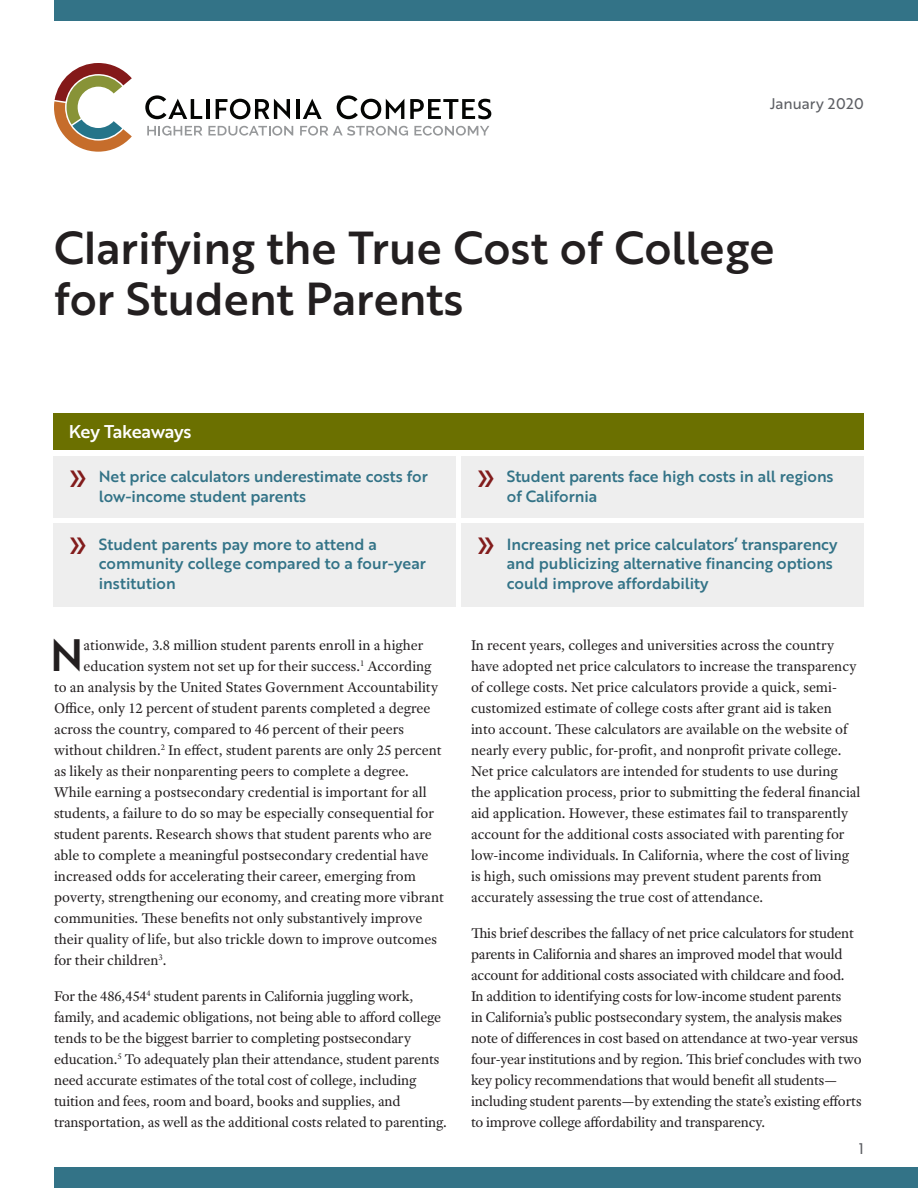
<style>
.page{position:relative;width:918px;height:1188px;background:#fff}
.page>*{position:absolute;margin:0;border:0;box-sizing:border-box;transform-origin:0 0}
.t1{font:45px/51px "Brother 1816 Medium";color:#231f20}
.t2{font:44.1px "Brother 1816 Medium";color:#231f20}
.t3{font:18px "Brother 1816 Medium";letter-spacing:-.015em;color:#fff}
.t4{font:15.75px/19.5px "Brother 1816 Medium";letter-spacing:-.005em;color:#337387}
.t5{font:15px/21px "Adobe Text Pro";color:#231f20}
.t6{font:15px "Brother 1816 Regular";color:#5c5e63}
.s1{font-family:"Brother 1816 Regular";font-size:33px;color:#821c1c}
</style>
<div class="page">
<svg style="left:147px;top:126px;width:55px;height:10px"></svg>
<svg style="left:208px;top:126px;width:85px;height:10px"></svg>
<svg style="left:300px;top:126px;width:108px;height:10px"></svg>
<svg style="left:414px;top:126px;width:75px;height:10px"></svg>
<svg style="left:54px;top:63px;width:78px;height:89px"></svg>
<hr style="left:206px;top:99px;width:4px;height:20px;background:#040503">
<svg style="left:216px;top:99px;width:74px;height:20px"></svg>
<hr style="left:296px;top:99px;width:3px;height:20px;background:#040503">
<svg style="left:303px;top:99px;width:19px;height:20px"></svg>
<svg style="left:410px;top:99px;width:81px;height:20px"></svg>
<svg style="left:145px;top:95px;width:57px;height:24px"></svg>
<svg style="left:337px;top:95px;width:67px;height:24px"></svg>
<div style="left:54px;top:1167px;width:864px;height:21px;background:#337387"></div>
<div style="left:54px;top:0;width:864px;height:21px;background:#337387"></div>
<div style="left:54px;top:456px;width:402px;height:61px;background:#eee"></div>
<div style="left:462px;top:456px;width:402px;height:61px;background:#eee"></div>
<div style="left:54px;top:523px;width:402px;height:84px;background:#eee"></div>
<div style="left:462px;top:523px;width:402px;height:84px;background:#eee"></div>
<div style="left:54px;top:413px;width:810px;height:37px;background:#6b7000"></div>
<p class="t6" style="left:770px;top:92px;width:95px">January 2020</p>
<p class="t1" style="left:54px;top:221px;width:722px">Clarifying the True Cost of College for Student Parents</p>
<p class="t3" style="left:69px;top:418px;width:124px">Key Takeaways</p>
<p class="t4" style="left:99px;top:466px;width:331px;text-indent:-30px"><span class="s1">»</span> Net price calculators underestimate costs for low-income student parents</p>
<p class="t4" style="left:507px;top:466px;width:328px;text-indent:-30px"><span class="s1">»</span> Student parents face high costs in all regions of California</p>
<p class="t4" style="left:99px;top:534px;width:329px;text-indent:-30px"><span class="s1">»</span> Student parents pay more to attend a community college compared to a four-year institution</p>
<p class="t4" style="left:507px;top:534px;width:332px;text-indent:-30px"><span class="s1">»</span> Increasing net price calculators’ transparency and publicizing alternative financing options could improve affordability</p>
<p class="t2" style="left:50px;top:621px;width:35px">N</p>
<p class="t5" style="left:84px;top:634px;width:341px">ationwide, 3.8 million student parents enroll in a higher</p>
<p class="t5" style="left:84px;top:655px;width:350px">education system not set up for their success.<sup>1</sup> According</p>
<p class="t5" style="left:54px;top:676px;width:386px">to an analysis by the United States Government Accountability</p>
<p class="t5" style="left:54px;top:697px;width:378px">Office, only 12 percent of student parents completed a degree</p>
<p class="t5" style="left:54px;top:718px;width:352px">across the country, compared to 46 percent of their peers</p>
<p class="t5" style="left:54px;top:739px;width:389px">without children.<sup>2</sup> In effect, student parents are only 25 percent</p>
<p class="t5" style="left:54px;top:760px;width:356px">as likely as their nonparenting peers to complete a degree.</p>
<p class="t5" style="left:54px;top:781px;width:374px">While earning a postsecondary credential is important for all</p>
<p class="t5" style="left:54px;top:802px;width:381px">students, a failure to do so may be especially consequential for</p>
<p class="t5" style="left:54px;top:823px;width:379px">student parents. Research shows that student parents who are</p>
<p class="t5" style="left:54px;top:844px;width:376px">able to complete a meaningful postsecondary credential have</p>
<p class="t5" style="left:54px;top:865px;width:364px">increased odds for accelerating their career, emerging from</p>
<p class="t5" style="left:54px;top:886px;width:391px">poverty, strengthening our economy, and creating more vibrant</p>
<p class="t5" style="left:54px;top:907px;width:370px">communities. These benefits not only substantively improve</p>
<p class="t5" style="left:54px;top:928px;width:385px">their quality of life, but also trickle down to improve outcomes</p>
<p class="t5" style="left:54px;top:949px;width:114px">for their children<sup>3</sup>.</p>
<p class="t5" style="left:54px;top:985px;width:394px">For the 486,454<sup>4</sup> student parents in California juggling work, family, and academic obligations, not being able to afford college tends to be the biggest barrier to completing postsecondary education.<sup>5</sup> To adequately plan their attendance, student parents need accurate estimates of the total cost of college, including tuition and fees, room and board, books and supplies, and transportation, as well as the additional costs related to parenting.</p>
<p class="t5" style="left:471px;top:634px;width:391px">In recent years, colleges and universities across the country have adopted net price calculators to increase the transparency of college costs. Net price calculators provide a quick, semi&shy;customized estimate of college costs after grant aid is taken<br>into account. These calculators are available on the website of nearly every public, for-profit, and nonprofit private college.<br>Net price calculators are intended for students to use during the application process, prior to submitting the federal financial aid application. However, these estimates fail to transparently account for the additional costs associated with parenting for low-income individuals. In California, where the cost of living is high, such omissions may prevent student parents from accurately assessing the true cost of attendance.</p>
<p class="t5" style="left:471px;top:922px;width:392px">This brief describes the fallacy of net price calculators for student parents in California and shares an improved model that would account for additional costs associated with childcare and food.<br>In addition to identifying costs for low-income student parents<br>in California’s public postsecondary system, the analysis makes note of differences in cost based on attendance at two-year versus four-year institutions and by region. This brief concludes with two key policy recommendations that would benefit all students— including student parents—by extending the state’s existing efforts to improve college affordability and transparency.</p>
<p class="t6" style="left:859px;top:1137px;width:7px">1</p>
</div>
